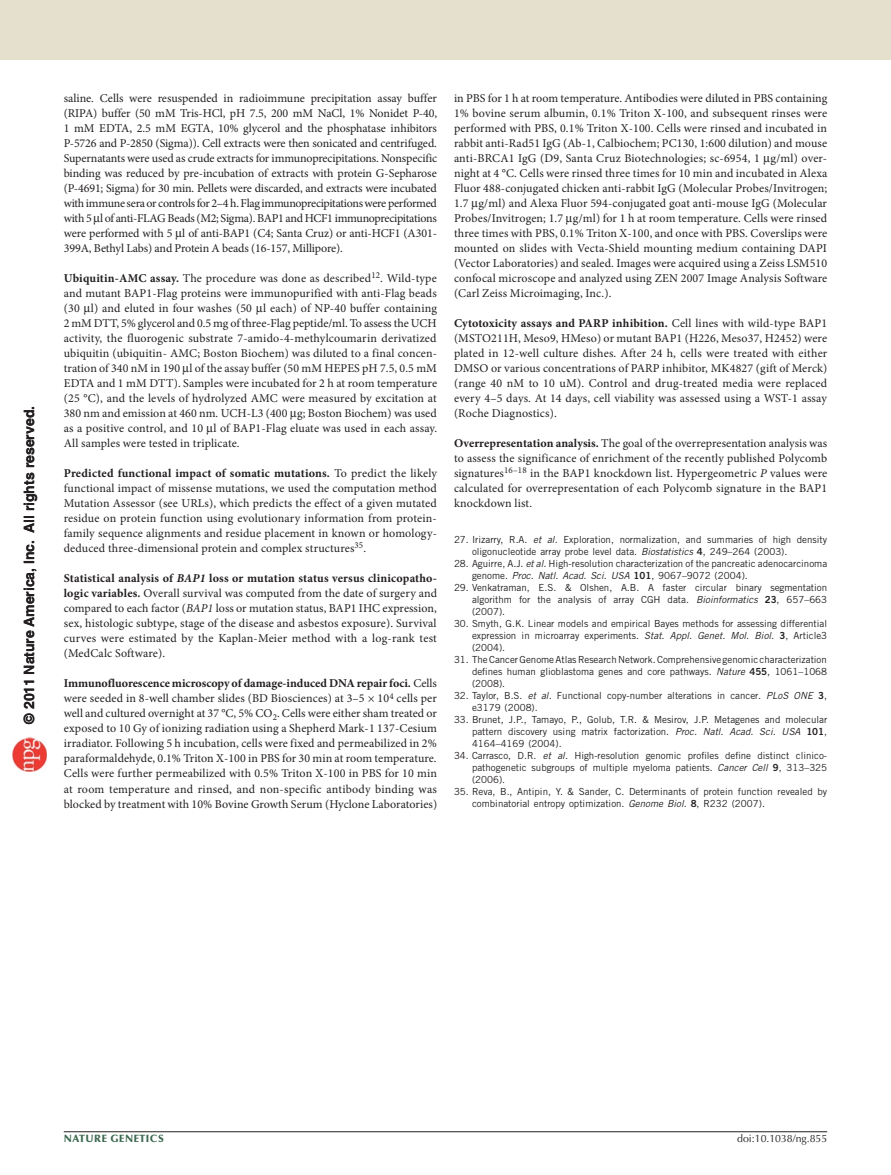
<style>
.page{position:relative;width:891px;height:1175px;background:#fff}
.page>*{position:absolute;margin:0;border:0;box-sizing:border-box;transform-origin:0 0}
.t1{font:700 14.1px "Helvetica LT Std";color:#231f20}
.pFirstParaMethod{font:12px/15px "Minion Pro";letter-spacing:.01em;color:#231f20;text-align:justify}
.pDoiLRH{font:10.5px "Optima LT Std";color:#231f20}
.t2{font:900 10.5px "Optima LT Std";letter-spacing:.05em;color:#3b684f}
.pReference2{font:9.75px/12px "Trade Gothic LT Std";color:#231f20;text-align:justify}
.s1{font-style:inherit}
.s2{font-weight:700}
.s3{font-weight:700;font-style:italic}
.s4{font-style:italic}
.s5{font-family:"Trade Gothic LT Std Bd 2"}
</style>
<div class="page">
<hr style="left:64px;top:1131px;width:763px;height:1px;background:#231f20">
<div style="left:0;top:0;width:891px;height:60px;background:#e5e0ce"></div>
<img style="left:12px;top:738px;width:34px;height:34px">
<p class="t1" style="left:21px;top:723px;width:319px;rotate:-90deg">© 201<span class="s1">1</span> Nature America, Inc. All rights reserved.</p>
<p class="pFirstParaMethod" style="left:64px;top:91px;width:375px">saline. Cells were resuspended in radioimmune precipitation assay buffer (RIPA) buffer (50 mM Tris-HCl, pH 7.5, 200 mM NaCl, 1% Nonidet P-40, 1 mM EDTA, 2.5 mM EGTA, 10% glycerol and the phosphatase inhibitors P-5726 and P-2850 (Sigma)). Cell extracts were then sonicated and centrifuged.<br>Supernatants were used as crude extracts for immunoprecipitations. Nonspecific binding was reduced by pre-incubation of extracts with protein G-Sepharose (P-4691; Sigma) for 30 min. Pellets were discarded, and extracts were incubated with immune sera or controls for 2–4 h. Flag immunoprecipitations were performed with 5 l of anti-FLAG Beads (M2; Sigma). BAP1 and HCF1 immunoprecipitations were performed with 5 l of anti-BAP1 (C4; Santa Cruz) or anti-HCF1 (A301- 399A, Bethyl Labs) and Protein A beads (16-157, Millipore).</p>
<p class="pFirstParaMethod" style="left:64px;top:271px;width:375px"><span class="s2">Ubiquitin-AMC assay.</span> The procedure was done as described<sup>12</sup>. Wild-type and mutant BAP1-Flag proteins were immunopurified with anti-Flag beads (30 l) and eluted in four washes (50 l each) of NP-40 buffer containing 2 mM DTT, 5% glycerol and 0.5 mg of three-Flag peptide/ml. To assess the UCH activity, the fluorogenic substrate 7-amido-4-methylcoumarin derivatized ubiquitin (ubiquitin- AMC; Boston Biochem) was diluted to a final concen&shy;tration of 340 nM in 190 l of the assay buffer (50 mM HEPES pH 7.5, 0.5 mM EDTA and 1 mM DTT). Samples were incubated for 2 h at room temperature (25 °C), and the levels of hydrolyzed AMC were measured by excitation at 380 nm and emission at 460 nm. UCH-L3 (400 g; Boston Biochem) was used as a positive control, and 10 l of BAP1-Flag eluate was used in each assay.<br>All samples were tested in triplicate.</p>
<p class="pFirstParaMethod" style="left:64px;top:466px;width:375px"><span class="s2">Predicted functional impact of somatic mutations.</span> To predict the likely functional impact of missense mutations, we used the computation method Mutation Assessor (see URLs), which predicts the effect of a given mutated residue on protein function using evolutionary information from protein&shy;family sequence alignments and residue placement in known or homology&shy;deduced three-dimensional protein and complex structures<sup>35</sup>.</p>
<p class="pFirstParaMethod" style="left:64px;top:571px;width:375px"><span class="s2">Statistical analysis of</span> <span class="s3">BAP1</span> <span class="s2">loss or mutation status versus clinicopatho&shy;logic variables.</span> Overall survival was computed from the date of surgery and compared to each factor (<span class="s4">BAP1</span> loss or mutation status, BAP1 IHC expression, sex, histologic subtype, stage of the disease and asbestos exposure). Survival curves were estimated by the Kaplan-Meier method with a log-rank test (MedCalc Software).</p>
<p class="pFirstParaMethod" style="left:64px;top:676px;width:375px"><span class="s2">Immunofluorescence microscopy of damage-induced DNA repair foci.</span> Cells were seeded in 8-well chamber slides (BD Biosciences) at 3–5 × 10<sup>4</sup> cells per well and cultured overnight at 37 °C, 5% CO<sub>2</sub>. Cells were either sham treated or exposed to 10 Gy of ionizing radiation using a Shepherd Mark-1 137-Cesium irradiator. Following 5 h incubation, cells were fixed and permeabilized in 2% paraformaldehyde, 0.1% Triton X-100 in PBS for 30 min at room temperature.<br>Cells were further permeabilized with 0.5% Triton X-100 in PBS for 10 min at room temperature and rinsed, and non-specific antibody binding was blocked by treatment with 10% Bovine Growth Serum (Hyclone Laboratories)</p>
<p class="pFirstParaMethod" style="left:454px;top:91px;width:375px">in PBS for 1 h at room temperature. Antibodies were diluted in PBS containing 1% bovine serum albumin, 0.1% Triton X-100, and subsequent rinses were performed with PBS, 0.1% Triton X-100. Cells were rinsed and incubated in rabbit anti-Rad51 IgG (Ab-1, Calbiochem; PC130, 1:600 dilution) and mouse anti-BRCA1 IgG (D9, Santa Cruz Biotechnologies; sc-6954, 1 g/ml) over&shy;night at 4 °C. Cells were rinsed three times for 10 min and incubated in Alexa Fluor 488-conjugated chicken anti-rabbit IgG (Molecular Probes/Invitrogen; 1.7 g/ml) and Alexa Fluor 594-conjugated goat anti-mouse IgG (Molecular Probes/Invitrogen; 1.7 g/ml) for 1 h at room temperature. Cells were rinsed three times with PBS, 0.1% Triton X-100, and once with PBS. Coverslips were mounted on slides with Vecta-Shield mounting medium containing DAPI (Vector Laboratories) and sealed. Images were acquired using a Zeiss LSM510 confocal microscope and analyzed using ZEN 2007 Image Analysis Software (Carl Zeiss Microimaging, Inc.).</p>
<p class="pFirstParaMethod" style="left:454px;top:316px;width:375px"><span class="s2">Cytotoxicity assays and PARP inhibition.</span> Cell lines with wild-type BAP1 (MSTO211H, Meso9, HMeso) or mutant BAP1 (H226, Meso37, H2452) were plated in 12-well culture dishes. After 24 h, cells were treated with either DMSO or various concentrations of PARP inhibitor, MK4827 (gift of Merck) (range 40 nM to 10 uM). Control and drug-treated media were replaced every 4–5 days. At 14 days, cell viability was assessed using a WST-1 assay (Roche Diagnostics).</p>
<p class="pFirstParaMethod" style="left:454px;top:436px;width:375px"><span class="s2">Overrepresentation analysis.</span> The goal of the overrepresentation analysis was to assess the significance of enrichment of the recently published Polycomb signatures<sup>16–18</sup> in the BAP1 knockdown list. Hypergeometric <span class="s4">P</span> values were calculated for overrepresentation of each Polycomb signature in the BAP1 knockdown list.</p>
<p class="pReference2" style="left:472px;top:533px;width:357px;text-indent:-18px">27. Irizarry, R.A. <span class="s4">et al.</span> Exploration, normalization, and summaries of high density oligonucleotide array probe level data. <span class="s4">Biostatistics</span> <span class="s5">4</span>, 249–264 (2003).</p>
<p class="pReference2" style="left:472px;top:557px;width:357px;text-indent:-18px">28. Aguirre, A.J. <span class="s4">et al.</span> High-resolution characterization of the pancreatic adenocarcinoma genome. <span class="s4">Proc. Natl. Acad. Sci. USA</span> <span class="s5">101</span>, 9067–9072 (2004).</p>
<p class="pReference2" style="left:472px;top:581px;width:357px;text-indent:-18px">29. Venkatraman, E.S. &amp; Olshen, A.B. A faster circular binary segmentation algorithm for the analysis of array CGH data. <span class="s4">Bioinformatics</span> <span class="s5">23</span>, 657–663 (2007).</p>
<p class="pReference2" style="left:472px;top:617px;width:357px;text-indent:-18px">30. Smyth, G.K. Linear models and empirical Bayes methods for assessing differential expression in microarray experiments. <span class="s4">Stat. Appl. Genet. Mol. Biol.</span> <span class="s5">3</span>, Article3 (2004).</p>
<p class="pReference2" style="left:472px;top:653px;width:357px;text-indent:-18px">31. The Cancer Genome Atlas Research Network. Comprehensive genomic characterization defines human glioblastoma genes and core pathways. <span class="s4">Nature</span> <span class="s5">455</span>, 1061–1068 (2008).</p>
<p class="pReference2" style="left:472px;top:689px;width:357px;text-indent:-18px">32. Taylor, B.S. <span class="s4">et al.</span> Functional copy-number alterations in cancer. <span class="s4">PLoS ONE</span> <span class="s5">3</span>, e3179 (2008).</p>
<p class="pReference2" style="left:472px;top:713px;width:357px;text-indent:-18px">33. Brunet, J.P., Tamayo, P., Golub, T.R. &amp; Mesirov, J.P. Metagenes and molecular pattern discovery using matrix factorization. <span class="s4">Proc. Natl. Acad. Sci. USA</span> <span class="s5">101</span>, 4164–4169 (2004).</p>
<p class="pReference2" style="left:472px;top:749px;width:357px;text-indent:-18px">34. Carrasco, D.R. <span class="s4">et al.</span> High-resolution genomic profiles define distinct clinico&shy;pathogenetic subgroups of multiple myeloma patients. <span class="s4">Cancer Cell</span> <span class="s5">9</span>, 313–325 (2006).</p>
<p class="pReference2" style="left:472px;top:785px;width:357px;text-indent:-18px">35. Reva, B., Antipin, Y. &amp; Sander, C. Determinants of protein function revealed by combinatorial entropy optimization. <span class="s4">Genome Biol.</span> <span class="s5">8</span>, R232 (2007).</p>
<p class="t2" style="left:64px;top:1132px;width:102px">NATURE GENETICS</p>
<p class="pDoiLRH" style="left:737px;top:1132px;width:91px">doi:10.1038/ng.855</p>
</div>
